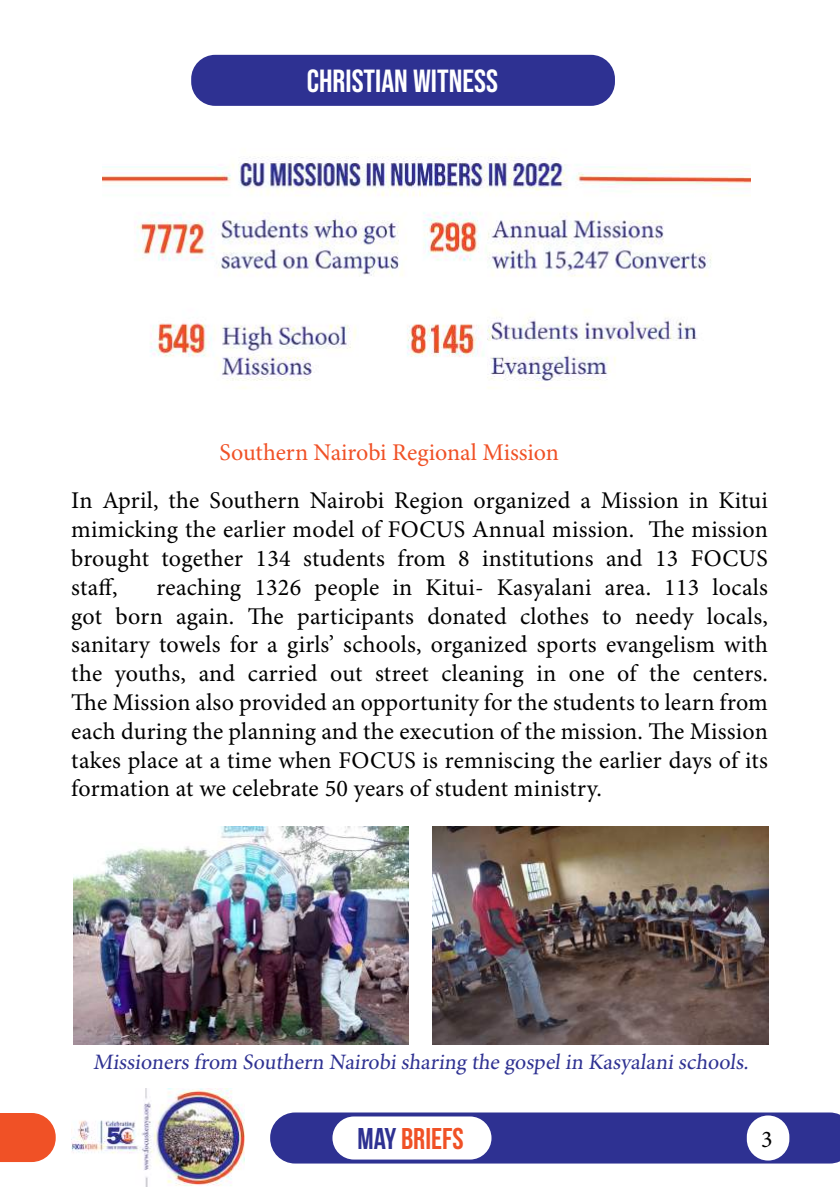
<style>
.page{position:relative;width:840px;height:1191px;background:#fff}
.page>*{position:absolute;margin:0;border:0;box-sizing:border-box;transform-origin:0 0}
.t1{font:32px "Bebas Neue";color:#fff}
.t2{font:30px "Bebas Neue";color:#f05126}
.t3{font:24px/28.8px "Minion Pro";letter-spacing:.005em;color:#000;text-align:justify}
.t4{font:24px "Minion Pro";letter-spacing:-.005em;color:#f05126}
.t5{font:22px "Minion Pro";color:#2e3192}
.s1{font-weight:700;color:#2e3192}
</style>
<div class="page">
<img style="left:71px;top:1089px;width:173px;height:97px">
<svg style="left:0;top:1113px;width:56px;height:49px;background:#f1613a"></svg>
<div style="left:270px;top:1112px;width:569px;height:51px;background:#2e3192"></div>
<div style="left:332px;top:1116px;width:159px;height:43px;background:#fff;border-radius:22px"></div>
<div style="left:746px;top:1115px;width:42px;height:45px;background:#fff;border-radius:21px"></div>
<div style="left:191px;top:55px;width:423px;height:51px;background:#2e3192;border-radius:24px"></div>
<img style="left:102px;top:156px;width:647px;height:233px">
<img style="left:73px;top:826px;width:335px;height:218px">
<img style="left:432px;top:826px;width:336px;height:218px">
<h1 class="t1" style="left:307px;top:63px;width:192px">CHRISTIAN WITNESS</h1>
<p class="t4" style="left:219px;top:438px;width:341px">Southern Nairobi Regional Mission</p>
<p class="t3" style="left:71px;top:487px;width:697px">In April, the Southern Nairobi Region organized a Mission in Kitui mimicking the earlier model of FOCUS Annual mission. The mission brought together 134 students from 8 institutions and 13 FOCUS staff,</p>
<p class="t3" style="left:71px;top:573px;width:697px;text-indent:85px">reaching 1326 people in Kitui- Kasyalani area. 113 locals got born again. The participants donated clothes to needy locals, sanitary towels for a girls’ schools, organized sports evangelism with the youths, and carried out street cleaning in one of the centers.<br>The Mission also provided an opportunity for the students to learn from each during the planning and the execution of the mission. The Mission takes place at a time when FOCUS is remniscing the earlier days of its formation at we celebrate 50 years of student ministry.</p>
<p class="t5" style="left:93px;top:1048px;width:659px">Missioners from Southern Nairobi sharing the gospel in Kasyalani schools.</p>
<p class="t2" style="left:357px;top:1121px;width:107px"><span class="s1">May</span> BRIEFS</p>
<p class="t3" style="left:760px;top:1125px;width:13px">3</p>
</div>
